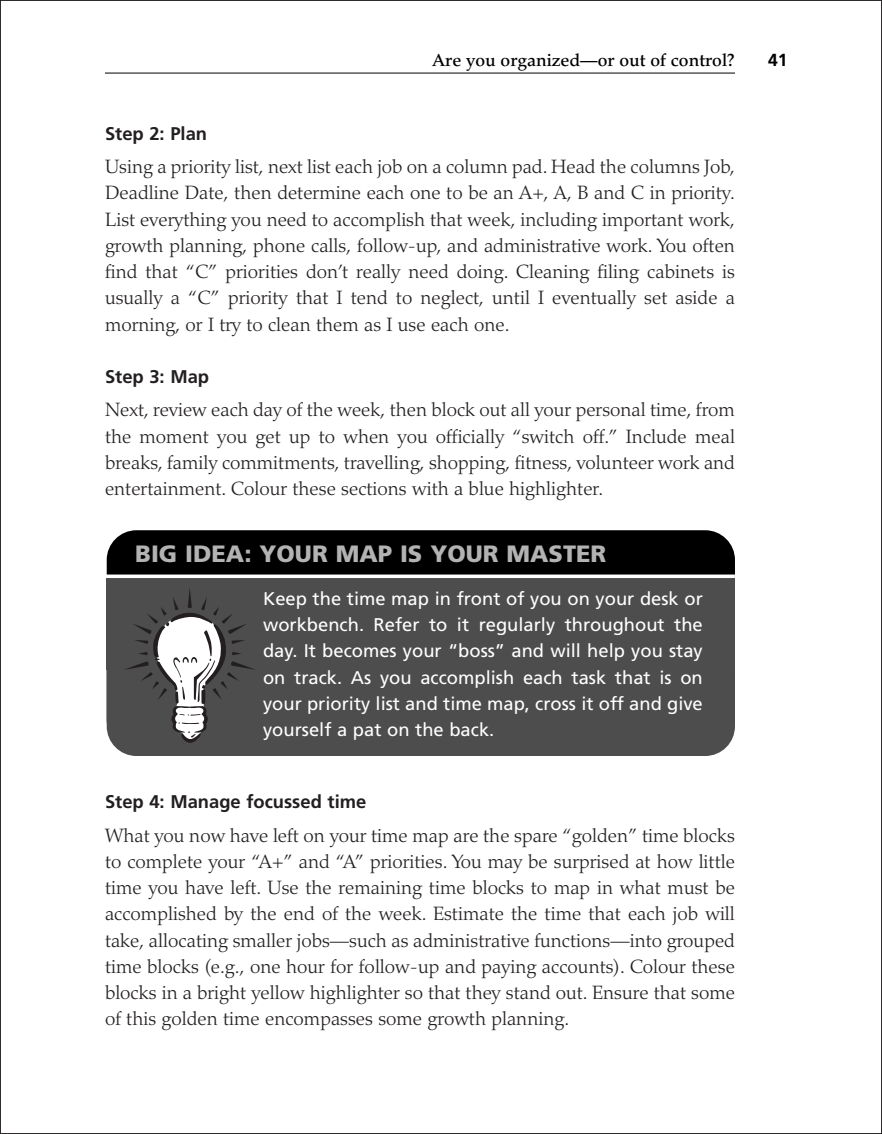
<style>
.page{position:relative;width:882px;height:1134px;background:#fff}
.page>*{position:absolute;margin:0;border:0;box-sizing:border-box;transform-origin:0 0}
.t1{font:900 23.62px "Frutiger";color:#b3b3b3}
.t2{font:300 19.25px/26.2px "Palatino";color:#231f20;text-align:justify}
.t3{font:18.38px/26.2px "Frutiger";color:#fff;text-align:justify}
.t4{font:700 18.38px "Frutiger";color:#231f20}
.t5{font:500 17.5px "Palatino";color:#000}
.t6{font:700 17.5px "Frutiger";color:#000}
</style>
<div class="page">
<hr style="left:105px;top:73px;width:630px;height:1px;background:#000">
<div style="left:107px;top:530px;width:628px;height:219px;background:#000;border-radius:30px"></div>
<div style="left:107px;top:576px;width:628px;height:180px;background:#4d4d4d;border-radius:30px"></div>
<div style="left:107px;top:578px;width:628px;height:92px;background:#4d4d4d"></div>
<hr style="left:105px;top:575px;width:630px;height:3px;background:#fff">
<svg style="left:125px;top:588px;width:130px;height:155px"></svg>
<p class="t5" style="left:432px;top:53px;width:304px">Are you organized—or out of control?</p>
<p class="t6" style="left:768px;top:52px;width:21px">41</p>
<p class="t4" style="left:105px;top:126px;width:104px">Step 2: Plan</p>
<p class="t2" style="left:105px;top:156px;width:632px">Using a priority list, next list each job on a column pad. Head the columns Job, Deadline Date, then determine each one to be an A+, A, B and C in priority.<br>List everything you need to accomplish that week, including important work, growth planning, phone calls, follow-up, and administrative work. You often find that “C” priorities don’t really need doing. Cleaning filing cabinets is usually a “C” priority that I tend to neglect, until I eventually set aside a morning, or I try to clean them as I use each one.</p>
<p class="t4" style="left:105px;top:369px;width:106px">Step 3: Map</p>
<p class="t2" style="left:105px;top:399px;width:632px">Next, review each day of the week, then block out all your personal time, from the moment you get up to when you officially “switch off.” Include meal breaks, family commitments, travelling, shopping, fitness, volunteer work and entertainment. Colour these sections with a blue highlighter.</p>
<p class="t1" style="left:135px;top:544px;width:473px">BIG IDEA: YOUR MAP IS YOUR MASTER</p>
<p class="t3" style="left:263px;top:587px;width:441px">Keep the time map in front of you on your desk or workbench. Refer to it regularly throughout the day. It becomes your “boss” and will help you stay on track. As you accomplish each task that is on your priority list and time map, cross it off and give yourself a pat on the back.</p>
<p class="t4" style="left:105px;top:794px;width:263px">Step 4: Manage focussed time</p>
<p class="t2" style="left:105px;top:824px;width:632px">What you now have left on your time map are the spare “golden” time blocks to complete your “A+” and “A” priorities. You may be surprised at how little time you have left. Use the remaining time blocks to map in what must be accomplished by the end of the week. Estimate the time that each job will take, allocating smaller jobs—such as administrative functions—into grouped time blocks (e.g., one hour for follow-up and paying accounts). Colour these blocks in a bright yellow highlighter so that they stand out. Ensure that some of this golden time encompasses some growth planning.</p>
</div>
